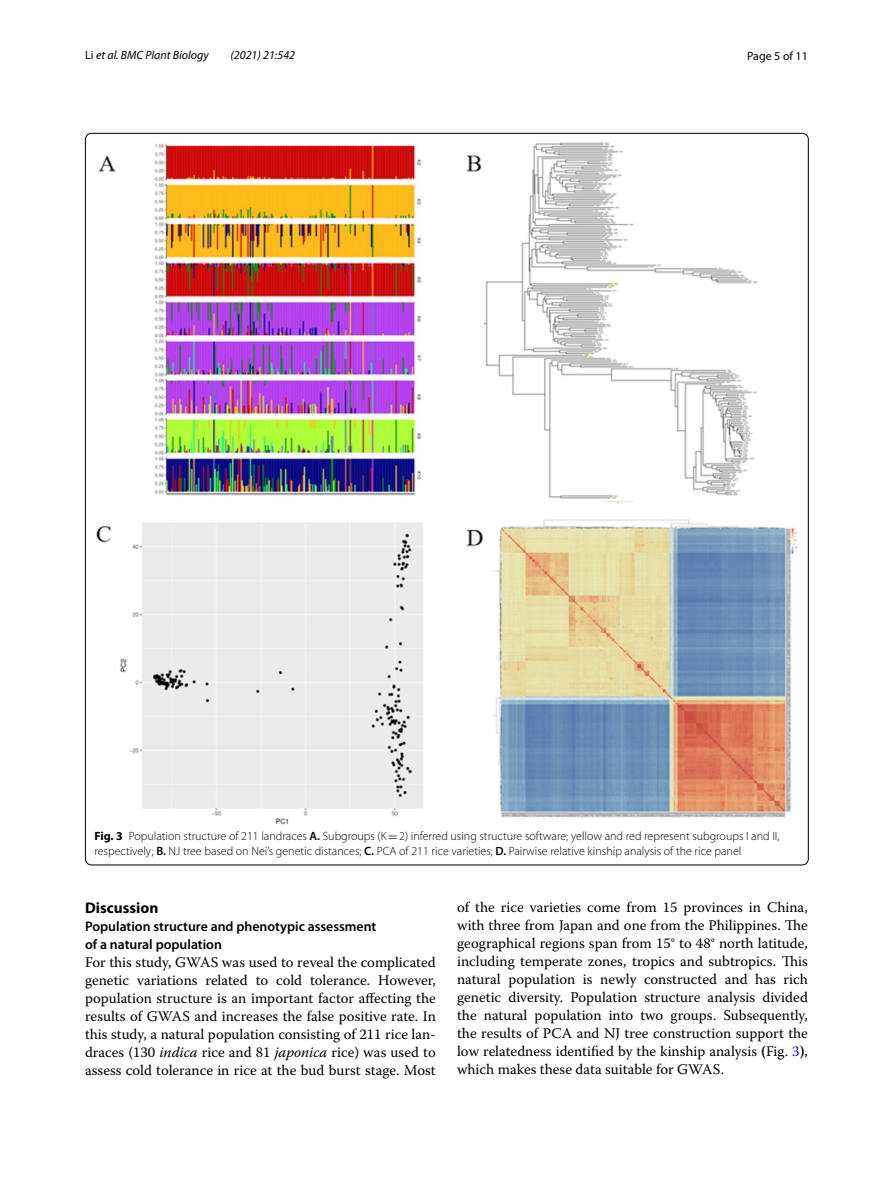
<style>
.page{position:relative;width:893px;height:1187px;background:#fff}
.page>*{position:absolute;margin:0;border:0;box-sizing:border-box;transform-origin:0 0}
.t1{font:700 15.45px "Myriad Pro";color:#000}
.t2{font:14.7px/18px "Warnock Pro";color:#000;text-align:justify}
.t3{font:600 13.8px/18px "Myriad Pro";color:#000}
.t4{font:300 12px/15px "Myriad Pro";color:#000}
.t5{font:italic 12px "Myriad Pro";color:#000}
.t6{font:12px "Myriad Pro";color:#000}
.s1{font-style:normal}
.s2{font-weight:700}
.s3{font-weight:600}
.s4{font-family:"MTSY";font-weight:400}
.s5{font-style:italic}
.s6{color:#00f}
</style>
<div class="page">
<img style="left:97px;top:142px;width:700px;height:682px">
<p class="t5" style="left:85px;top:48px;width:125px"><span class="s1">Li</span> et al. BMC Plant Biology</p>
<p class="t5" style="left:230px;top:48px;width:66px">(2021) 21:542</p>
<p class="t6" style="left:747px;top:48px;width:62px">Page 5 of 11</p>
<p class="t4" style="left:94px;top:828px;width:687px"><span class="s2">Fig. 3</span> Population structure of 211 landraces <span class="s3">A.</span> Subgroups (K<span class="s4">=</span>2) inferred using structure software; yellow and red represent subgroups I and II, respectively; <span class="s3">B.</span> NJ tree based on Nei’s genetic distances; <span class="s3">C.</span> PCA of 211 rice varieties; <span class="s3">D.</span> Pairwise relative kinship analysis of the rice panel</p>
<p class="t1" style="left:85px;top:897px;width:75px">Discussion</p>
<p class="t3" style="left:85px;top:916px;width:293px">Population structure and phenotypic assessment of a natural population</p>
<p class="t2" style="left:85px;top:952px;width:352px">For this study, GWAS was used to reveal the complicated genetic variations related to cold tolerance. However, population structure is an important factor affecting the results of GWAS and increases the false positive rate. In this study, a natural population consisting of 211 rice lan&shy;draces (130 <span class="s5">indica</span> rice and 81 <span class="s5">japonica</span> rice) was used to assess cold tolerance in rice at the bud burst stage. Most</p>
<p class="t2" style="left:457px;top:897px;width:352px">of the rice varieties come from 15 provinces in China, with three from Japan and one from the Philippines. The geographical regions span from 15° to 48° north latitude, including temperate zones, tropics and subtropics. This natural population is newly constructed and has rich genetic diversity. Population structure analysis divided the natural population into two groups. Subsequently, the results of PCA and NJ tree construction support the low relatedness identified by the kinship analysis <span class="s2">(</span>Fig. <span class="s6">3</span><span class="s2">)</span>, which makes these data suitable for GWAS.</p>
</div>
